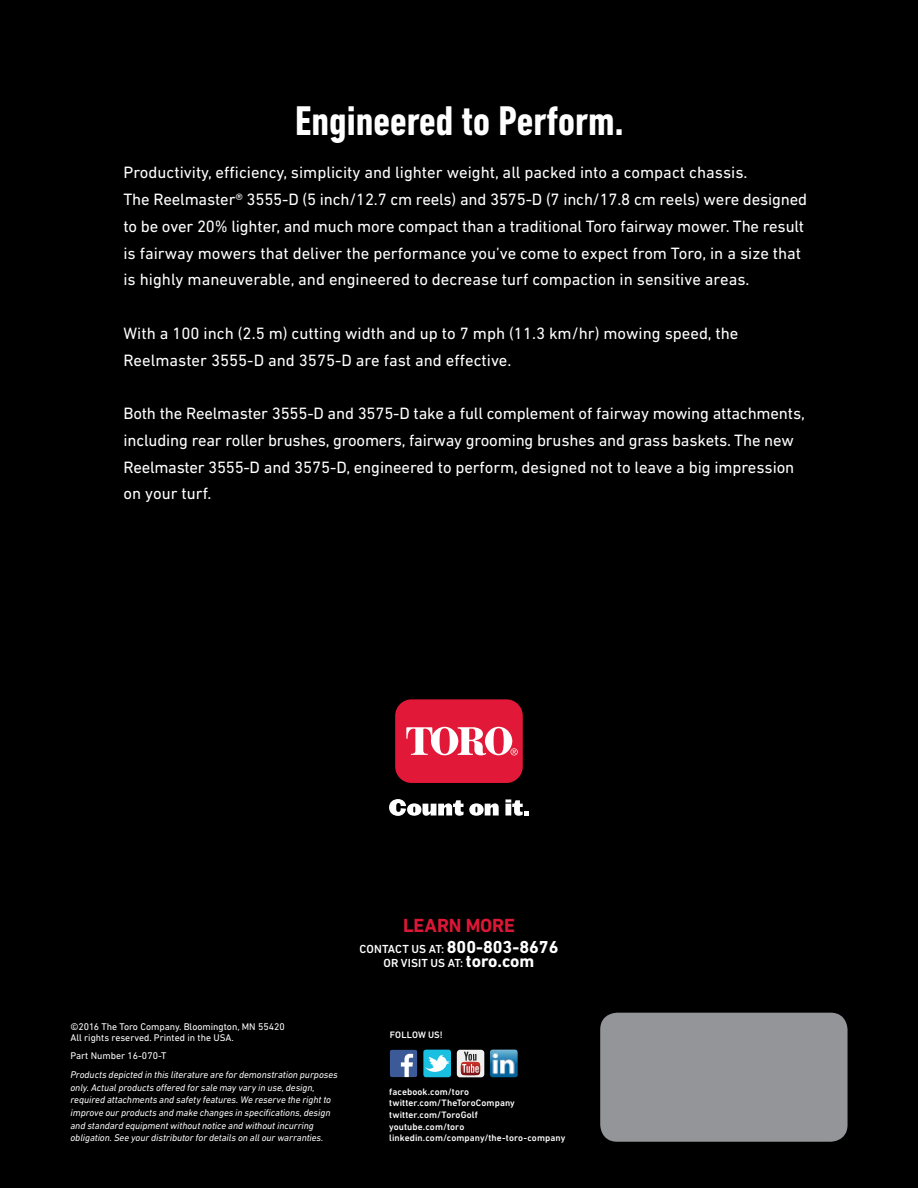
<style>
.page{position:relative;width:918px;height:1188px;background:#000}
.page>*{position:absolute;margin:0;border:0;box-sizing:border-box;transform-origin:0 0}
.t1{font:700 condensed 42.3px "DIN Next LT Pro";color:#fff}
.t2{font:700 19.35px "DIN Next LT Pro";letter-spacing:-.01em;color:#db1736}
.t3{font:16.65px/26.7px "DIN Next LT Pro";letter-spacing:-.005em;color:#fff}
.t4{font:500 11.85px/14.1px "DIN Next LT Pro";letter-spacing:.005em;color:#fff;text-align:center}
.t5{font:italic 9.9px/12.6px "DIN Next LT Pro";letter-spacing:-.005em;color:#fff}
.t6{font:9.9px/11.2px "DIN Next LT Pro";color:#fff}
.t7{font:500 9.45px/11.6px "DIN Next LT Pro";letter-spacing:.01em;color:#fff}
.s1{font-weight:700;font-size:17.55px}
</style>
<div class="page">
<svg style="left:389px;top:799px;width:110px;height:17px"></svg>
<svg style="left:505px;top:799px;width:24px;height:17px"></svg>
<div style="left:395px;top:699px;width:128px;height:84px;background:#e11837;border-radius:16px"></div>
<svg style="left:406px;top:727px;width:112px;height:28px"></svg>
<div style="left:600px;top:1013px;width:248px;height:129px;background:#939598;border-radius:17px"></div>
<svg style="left:390px;top:1050px;width:27px;height:27px"></svg>
<svg style="left:423px;top:1050px;width:28px;height:27px"></svg>
<img style="left:490px;top:1050px;width:28px;height:27px">
<svg style="left:457px;top:1050px;width:27px;height:27px"></svg>
<svg style="left:461px;top:1052px;width:19px;height:23px"></svg>
<h1 class="t1" style="left:295px;top:97px;width:330px">Engineered to Perform.</h1>
<p class="t3" style="left:123px;top:159px;width:685px">Productivity, efficiency, simplicity and lighter weight, all packed into a compact chassis.<br>The Reelmaster® 3555-D (5 inch/12.7 cm reels) and 3575-D (7 inch/17.8 cm reels) were designed to be over 20% lighter, and much more compact than a traditional Toro fairway mower. The result is fairway mowers that deliver the performance you’ve come to expect from Toro, in a size that is highly maneuverable, and engineered to decrease turf compaction in sensitive areas.</p>
<p class="t3" style="left:123px;top:320px;width:616px">With a 100 inch (2.5 m) cutting width and up to 7 mph (11.3 km/hr) mowing speed, the<br>Reelmaster 3555-D and 3575-D are fast and effective.</p>
<p class="t3" style="left:123px;top:400px;width:683px">Both the Reelmaster 3555-D and 3575-D take a full complement of fairway mowing attachments, including rear roller brushes, groomers, fairway grooming brushes and grass baskets. The new Reelmaster 3555-D and 3575-D, engineered to perform, designed not to leave a big impression on your turf.</p>
<p class="t6" style="left:70px;top:1021px;width:216px">©2016 The Toro Company. Bloomington, MN 55420<br>All rights reserved. Printed in the USA.</p>
<p class="t5" style="left:70px;top:1068px;width:269px">Products depicted in this literature are for demonstration purposes only. Actual products offered for sale may vary in use, design, required attachments and safety features. We reserve the right to improve our products and make changes in specifications, design and standard equipment without notice and without incurring obligation. See your distributor for details on all our warranties.</p>
<p class="t6" style="left:70px;top:1050px;width:97px">Part Number 16-070-T</p>
<p class="t2" style="left:403px;top:914px;width:114px">LEARN MORE</p>
<p class="t4" style="left:360px;top:942px;width:200px">CONTACT US AT: <span class="s1">800-803-8676<br></span>OR VISIT US AT: <span class="s1">toro.com</span></p>
<p class="t7" style="left:390px;top:1029px;width:54px">FOLLOW US!</p>
<p class="t7" style="left:389px;top:1086px;width:178px">facebook.com/toro twitter.com/TheToroCompany twitter.com/ToroGolf<br>youtube.com/toro linkedin.com/company/the-toro-company</p>
</div>
